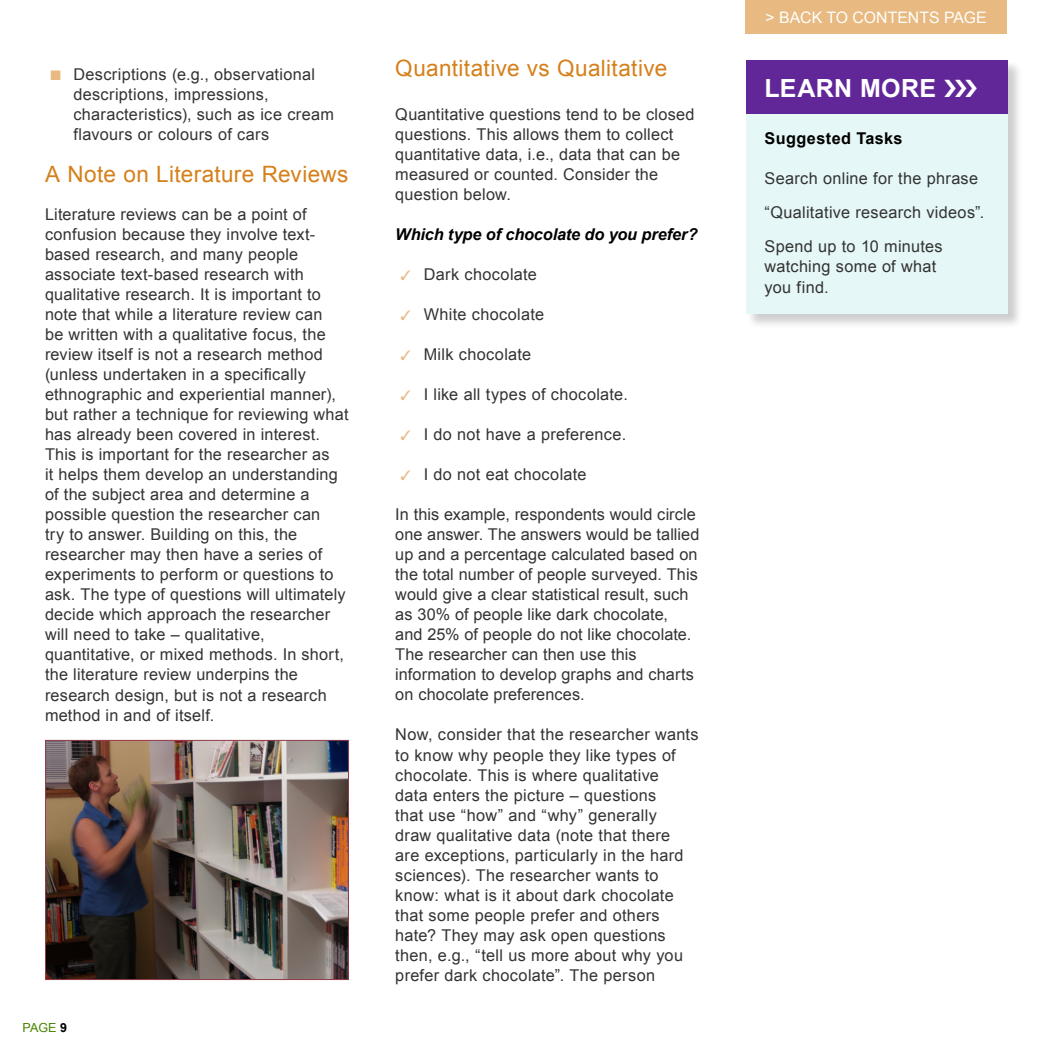
<style>
.page{position:relative;width:1053px;height:1053px;background:#fff}
.page>*{position:absolute;margin:0;border:0;box-sizing:border-box;transform-origin:0 0}
.t1{font:700 25px "Arial";letter-spacing:.015em;color:#fff}
.t2{font:22.5px "Arial";letter-spacing:.015em;color:#d5801a}
.t3{font:16.25px/20px "Arial";letter-spacing:.015em;color:#333}
.t4{font:italic 700 16.25px "Arial";letter-spacing:-.005em;color:#000}
.t5{font:700 16.25px "Arial";letter-spacing:.025em;color:#000}
.t6{font:15.88px "Arial";color:#fff}
.t7{font:12.5px "Arial";color:#4a8400}
.s1{color:#e8b980}
.s2{font-weight:700;color:#000}
</style>
<div class="page">
<div style="left:745px;top:0;width:261px;height:34px;background:#e8b980"></div>
<img style="left:45px;top:739px;width:304px;height:241px">
<div style="left:746px;top:60px;width:277px;height:269px;background:#000;opacity:.2"></div>
<div style="left:746px;top:60px;width:261px;height:54px;background:#612798"></div>
<div style="left:746px;top:114px;width:261px;height:200px;background:#e6f7f7"></div>
<p class="t3" style="left:73px;top:64px;width:262px;text-indent:-23px"><span class="s1">■</span> Descriptions (e.g., observational descriptions, impressions, characteristics), such as ice cream flavours or colours of cars</p>
<h2 class="t2" style="left:45px;top:159px;width:305px">A Note on Literature Reviews</h2>
<p class="t3" style="left:45px;top:204px;width:305px">Literature reviews can be a point of confusion because they involve text&shy;based research, and many people associate text-based research with qualitative research. It is important to note that while a literature review can<br>be written with a qualitative focus, the review itself is not a research method (unless undertaken in a specifically ethnographic and experiential manner), but rather a technique for reviewing what has already been covered in interest.<br>This is important for the researcher as<br>it helps them develop an understanding of the subject area and determine a possible question the researcher can<br>try to answer. Building on this, the researcher may then have a series of experiments to perform or questions to ask. The type of questions will ultimately decide which approach the researcher will need to take – qualitative, quantitative, or mixed methods. In short, the literature review underpins the research design, but is not a research method in and of itself.</p>
<p class="t7" style="left:22px;top:1019px;width:46px">PAGE <span class="s2">9</span></p>
<h2 class="t2" style="left:395px;top:54px;width:273px">Quantitative vs Qualitative</h2>
<p class="t3" style="left:395px;top:104px;width:300px">Quantitative questions tend to be closed questions. This allows them to collect quantitative data, i.e., data that can be measured or counted. Consider the question below.</p>
<p class="t4" style="left:395px;top:224px;width:304px">Which type of chocolate do you prefer?</p>
<p class="t3" style="left:400px;top:264px;width:138px"><span class="s1">✓</span> Dark chocolate</p>
<p class="t3" style="left:400px;top:304px;width:145px"><span class="s1">✓</span> White chocolate</p>
<p class="t3" style="left:400px;top:344px;width:132px"><span class="s1">✓</span> Milk chocolate</p>
<p class="t3" style="left:400px;top:384px;width:229px"><span class="s1">✓</span> I like all types of chocolate.</p>
<p class="t3" style="left:400px;top:424px;width:227px"><span class="s1">✓</span> I do not have a preference.</p>
<p class="t3" style="left:400px;top:464px;width:187px"><span class="s1">✓</span> I do not eat chocolate</p>
<p class="t3" style="left:395px;top:504px;width:306px">In this example, respondents would circle one answer. The answers would be tallied up and a percentage calculated based on the total number of people surveyed. This would give a clear statistical result, such as 30% of people like dark chocolate,<br>and 25% of people do not like chocolate.<br>The researcher can then use this information to develop graphs and charts on chocolate preferences.</p>
<p class="t3" style="left:395px;top:725px;width:305px">Now, consider that the researcher wants to know why people they like types of chocolate. This is where qualitative<br>data enters the picture – questions<br>that use “how” and “why” generally<br>draw qualitative data (note that there<br>are exceptions, particularly in the hard sciences). The researcher wants to know: what is it about dark chocolate that some people prefer and others hate? They may ask open questions then, e.g., “tell us more about why you prefer dark chocolate”. The person</p>
<p class="t6" style="left:765px;top:7px;width:223px">&gt; BACK TO CONTENTS PAGE</p>
<h1 class="t1" style="left:764px;top:71px;width:173px">LEARN MORE</h1>
<p class="t5" style="left:764px;top:128px;width:139px">Suggested Tasks</p>
<p class="t3" style="left:764px;top:161px;width:221px;line-height:34.1px">Search online for the phrase “Qualitative research videos”.<br>Spend up to 10 minutes</p>
<p class="t3" style="left:764px;top:257px;width:173px">watching some of what you find.</p>
</div>
